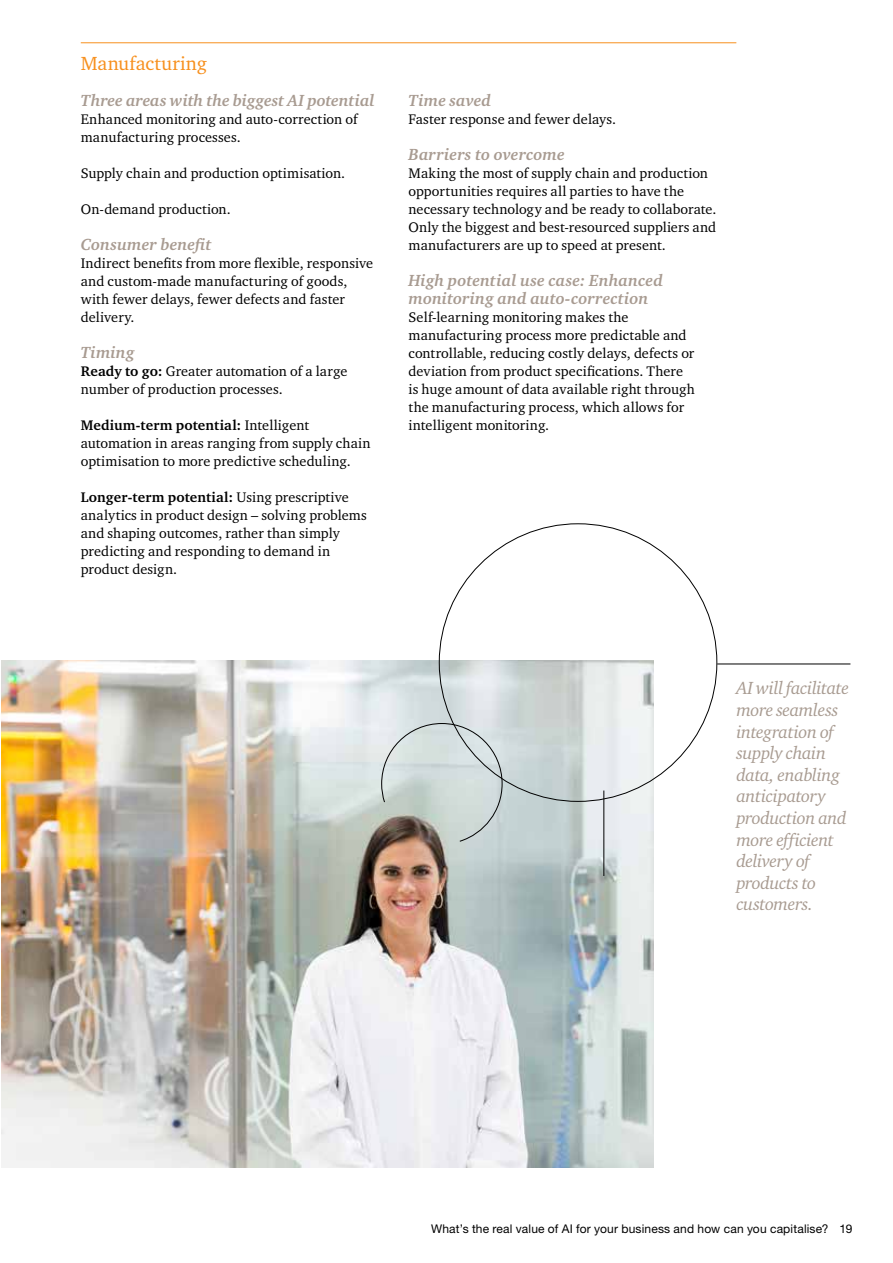
<style>
.page{position:relative;width:893px;height:1263px;background:#fff}
.page>*{position:absolute;margin:0;border:0;box-sizing:border-box;transform-origin:0 0}
.t1{font:19.5px "Charter ITC Std";letter-spacing:.01em;color:#f7901e}
.t2{font:italic 18px/21.6px "Charter ITC Std";letter-spacing:-.025em;color:#a89b91}
.t3{font:italic 700 16.5px/18px "Charter ITC Std";letter-spacing:.005em;color:#a89b91}
.t4{font:14.25px/18px "Charter ITC Std";letter-spacing:.005em;color:#000}
.t5{font:12px "Helvetica Neue LTW1 G";letter-spacing:.015em;color:#000}
.s1{font-weight:700}
</style>
<div class="page">
<img style="left:1px;top:660px;width:653px;height:508px">
<hr style="left:81px;top:43px;width:655px;height:1px;background:#f7901e">
<svg style="left:381px;top:723px;width:122px;height:119px;background:#c2cac8"></svg>
<hr style="left:603px;top:790px;width:1px;height:86px;background:#000">
<hr style="left:717px;top:664px;width:133px;height:1px;background:#000">
<h1 class="t1" style="left:81px;top:51px;width:128px">Manufacturing</h1>
<p class="t3" style="left:81px;top:91px;width:295px">Three areas with the biggest AI potential</p>
<p class="t4" style="left:81px;top:109px;width:278px">Enhanced monitoring and auto-correction of manufacturing processes.</p>
<p class="t4" style="left:81px;top:163px;width:266px">Supply chain and production optimisation.</p>
<p class="t4" style="left:81px;top:199px;width:151px">On-demand production.</p>
<p class="t3" style="left:81px;top:235px;width:132px">Consumer benefit</p>
<p class="t4" style="left:81px;top:253px;width:294px">Indirect benefits from more flexible, responsive and custom-made manufacturing of goods, with fewer delays, fewer defects and faster delivery.</p>
<p class="t3" style="left:81px;top:343px;width:55px">Timing</p>
<p class="t4" style="left:81px;top:361px;width:268px"><span class="s1">Ready to go:</span> Greater automation of a large number of production processes.</p>
<p class="t4" style="left:81px;top:415px;width:291px"><span class="s1">Medium-term potential:</span> Intelligent automation in areas ranging from supply chain optimisation to more predictive scheduling.</p>
<p class="t4" style="left:81px;top:487px;width:288px"><span class="s1">Longer-term potential:</span> Using prescriptive analytics in product design – solving problems and shaping outcomes, rather than simply predicting and responding to demand in product design.</p>
<p class="t3" style="left:409px;top:91px;width:84px">Time saved</p>
<p class="t4" style="left:409px;top:109px;width:209px">Faster response and fewer delays.</p>
<p class="t3" style="left:409px;top:145px;width:158px">Barriers to overcome</p>
<p class="t4" style="left:409px;top:163px;width:309px">Making the most of supply chain and production opportunities requires all parties to have the necessary technology and be ready to collaborate.<br>Only the biggest and best-resourced suppliers and manufacturers are up to speed at present.</p>
<p class="t3" style="left:409px;top:271px;width:256px">High potential use case: Enhanced monitoring and auto-correction</p>
<p class="t4" style="left:409px;top:307px;width:288px">Self-learning monitoring makes the manufacturing process more predictable and controllable, reducing costly delays, defects or deviation from product specifications. There is huge amount of data available right through the manufacturing process, which allows for intelligent monitoring.</p>
<p class="t2" style="left:736px;top:677px;width:114px">AI will facilitate more seamless integration of supply chain data, enabling anticipatory production and more efficient delivery of products to customers.</p>
<p class="t5" style="left:431px;top:1222px;width:423px">What’s the real value of AI for your business and how can you capitalise? 19</p>
</div>
